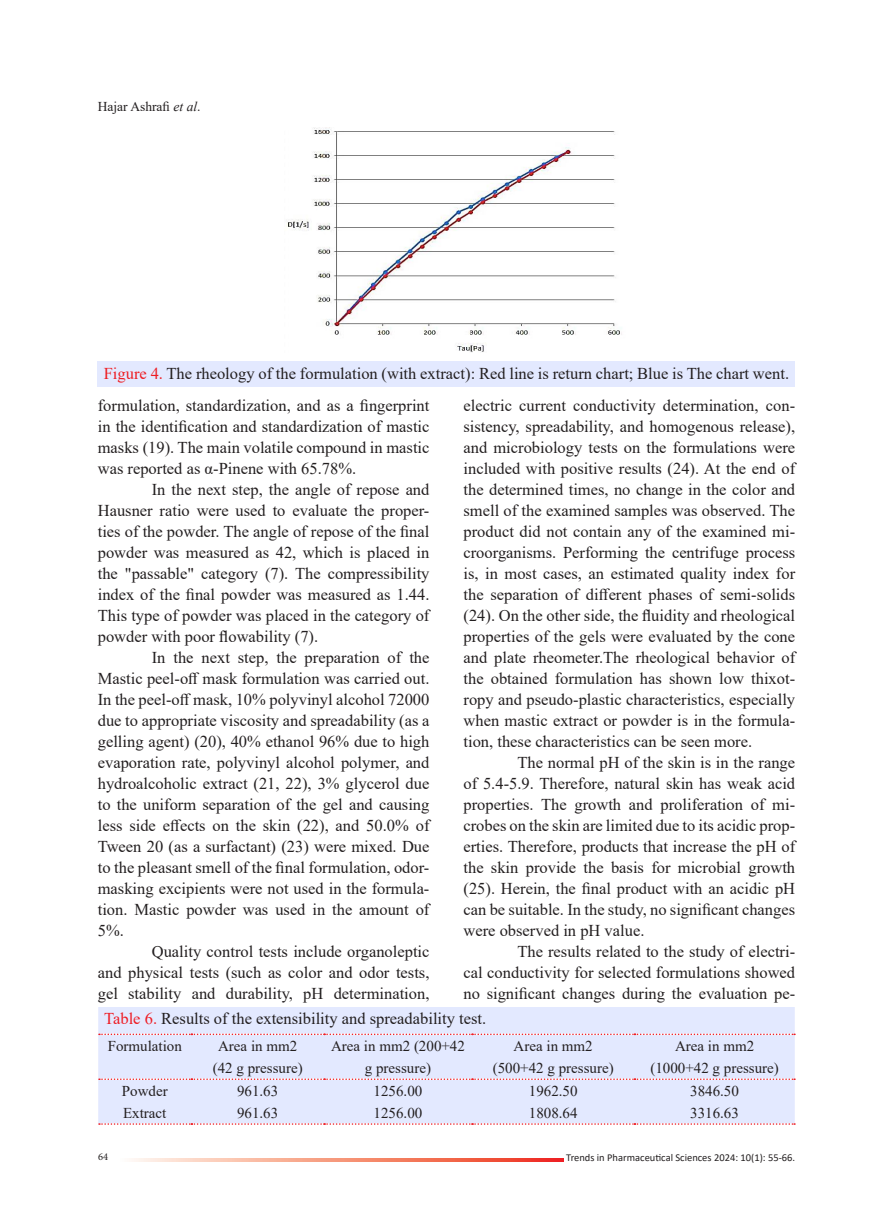
<style>
.page{position:relative;width:893px;height:1212px;background:#fff}
.page>*{position:absolute;margin:0;border:0;box-sizing:border-box;transform-origin:0 0}
.t1{font:16.5px/21px "Times New Roman";color:#231f20;text-align:justify}
.t2{font:15px/22.5px "Times New Roman";color:#231f20;text-align:center}
.t3{font:13.5px "Times New Roman";color:#231f20}
.t4{font:10.5px "Calibri";color:#231f20}
.t5{font:10.5px "Minion Pro";color:#231f20}
.s1{font-style:italic}
.s2{color:#ee1d23}
.s3{color:#ee1c24}
</style>
<div class="page">
<img style="left:287px;top:128px;width:335px;height:224px">
<div style="left:98px;top:361px;width:697px;height:26px;background:#e3e9ff"></div>
<div style="left:98px;top:1007px;width:697px;height:117px;background:#e3e9ff"></div>
<svg style="left:99px;top:1123px;width:696px;height:2px"></svg>
<svg style="left:99px;top:1033px;width:696px;height:2px"></svg>
<svg style="left:99px;top:1078px;width:696px;height:2px"></svg>
<svg style="left:132px;top:1158px;width:431px;height:3px"></svg>
<p class="t3" style="left:98px;top:97px;width:104px">Hajar Ashrafi <span class="s1">et al</span>.</p>
<p class="t1" style="left:104px;top:362px;width:687px"><span class="s2">Figure 4.</span> The rheology of the formulation (with extract): Red line is return chart; Blue is The chart went.</p>
<p class="t1" style="left:98px;top:394px;width:333px">formulation, standardization, and as a fingerprint in the identification and standardization of mastic masks (19). The main volatile compound in mastic was reported as α-Pinene with 65.78%.</p>
<p class="t1" style="left:98px;top:478px;width:333px;text-indent:54px">In the next step, the angle of repose and Hausner ratio were used to evaluate the proper&shy;ties of the powder. The angle of repose of the final powder was measured as 42, which is placed in the "passable" category (7). The compressibility index of the final powder was measured as 1.44.<br>This type of powder was placed in the category of powder with poor flowability (7).</p>
<p class="t1" style="left:98px;top:646px;width:333px;text-indent:54px">In the next step, the preparation of the Mastic peel-off mask formulation was carried out.<br>In the peel-off mask, 10% polyvinyl alcohol 72000 due to appropriate viscosity and spreadability (as a gelling agent) (20), 40% ethanol 96% due to high evaporation rate, polyvinyl alcohol polymer, and hydroalcoholic extract (21, 22), 3% glycerol due to the uniform separation of the gel and causing less side effects on the skin (22), and 50.0% of Tween 20 (as a surfactant) (23) were mixed. Due to the pleasant smell of the final formulation, odor&shy;masking excipients were not used in the formula&shy;tion. Mastic powder was used in the amount of 5%.</p>
<p class="t1" style="left:98px;top:940px;width:333px;text-indent:54px">Quality control tests include organoleptic and physical tests (such as color and odor tests, gel stability and durability, pH determination,</p>
<p class="t1" style="left:463px;top:394px;width:333px">electric current conductivity determination, con&shy;sistency, spreadability, and homogenous release), and microbiology tests on the formulations were included with positive results (24). At the end of the determined times, no change in the color and smell of the examined samples was observed. The product did not contain any of the examined mi&shy;croorganisms. Performing the centrifuge process is, in most cases, an estimated quality index for the separation of different phases of semi-solids (24). On the other side, the fluidity and rheological properties of the gels were evaluated by the cone and plate rheometer.The rheological behavior of the obtained formulation has shown low thixot&shy;ropy and pseudo-plastic characteristics, especially when mastic extract or powder is in the formula&shy;tion, these characteristics can be seen more.</p>
<p class="t1" style="left:463px;top:751px;width:333px;text-indent:54px">The normal pH of the skin is in the range of 5.4-5.9. Therefore, natural skin has weak acid properties. The growth and proliferation of mi&shy;crobes on the skin are limited due to its acidic prop&shy;erties. Therefore, products that increase the pH of the skin provide the basis for microbial growth (25). Herein, the final product with an acidic pH can be suitable. In the study, no significant changes were observed in pH value.</p>
<p class="t1" style="left:463px;top:940px;width:333px;text-indent:54px">The results related to the study of electri&shy;cal conductivity for selected formulations showed no significant changes during the evaluation pe-</p>
<p class="t1" style="left:104px;top:1008px;width:383px"><span class="s3">Table 6.</span> Results of the extensibility and spreadability test.</p>
<p class="t2" style="left:108px;top:1034px;width:76px">Formulation</p>
<p class="t2" style="left:213px;top:1034px;width:91px">Area in mm2 (42 g pressure)</p>
<p class="t2" style="left:331px;top:1034px;width:135px">Area in mm2 (200+42 g pressure)</p>
<p class="t2" style="left:493px;top:1034px;width:122px">Area in mm2 (500+42 g pressure)</p>
<p class="t2" style="left:650px;top:1034px;width:130px">Area in mm2 (1000+42 g pressure)</p>
<p class="t2" style="left:122px;top:1079px;width:47px">Powder</p>
<p class="t2" style="left:237px;top:1079px;width:43px">961.63</p>
<p class="t2" style="left:374px;top:1079px;width:50px">1256.00</p>
<p class="t2" style="left:529px;top:1079px;width:50px">1962.50</p>
<p class="t2" style="left:690px;top:1079px;width:50px">3846.50</p>
<p class="t2" style="left:123px;top:1101px;width:45px">Extract</p>
<p class="t2" style="left:237px;top:1101px;width:43px">961.63</p>
<p class="t2" style="left:374px;top:1101px;width:50px">1256.00</p>
<p class="t2" style="left:529px;top:1101px;width:50px">1808.64</p>
<p class="t2" style="left:690px;top:1101px;width:50px">3316.63</p>
<p class="t5" style="left:98px;top:1150px;width:12px">64</p>
<p class="t4" style="left:566px;top:1150px;width:230px">Trends in Pharmaceutical Sciences 2024: 10(1): 55-66.</p>
</div>
